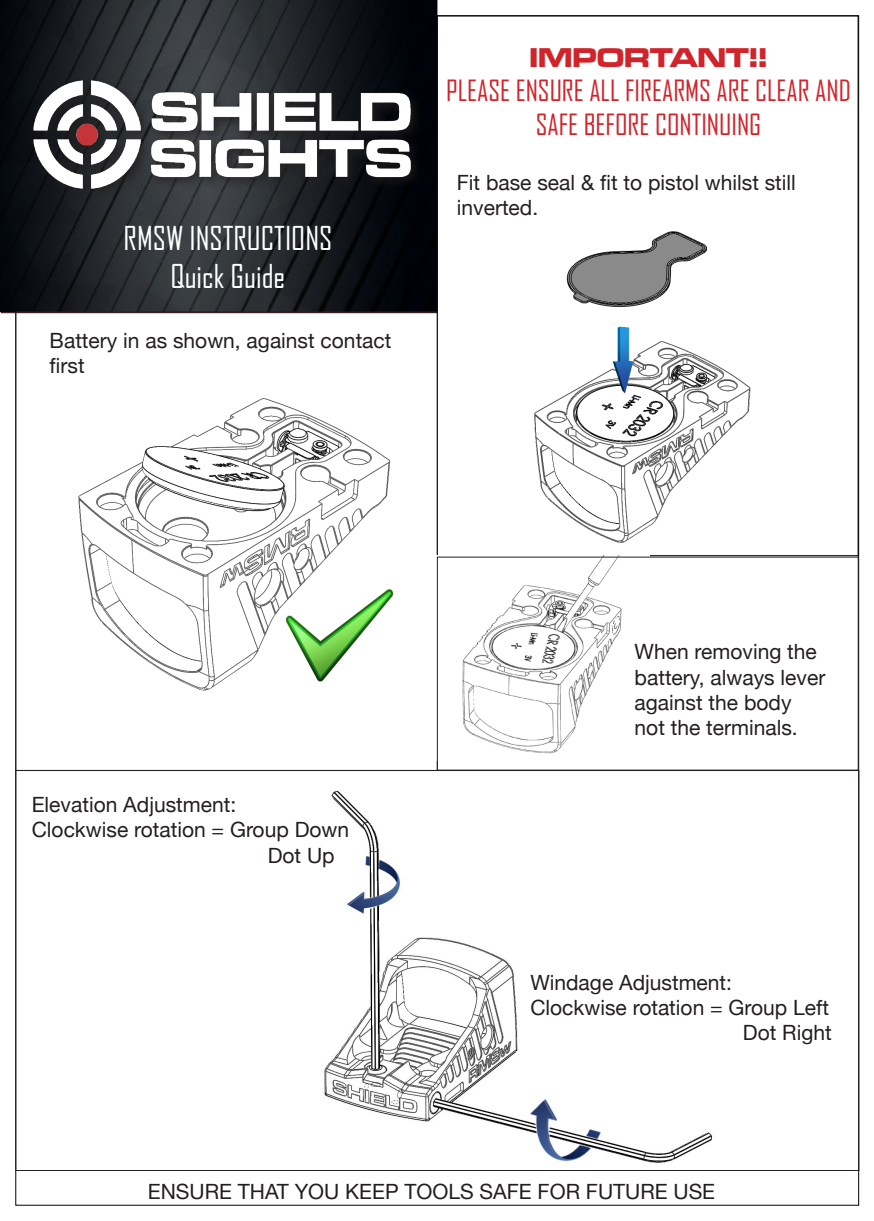
<style>
.page{position:relative;width:874px;height:1221px;background:#fff}
.page>*{position:absolute;margin:0;border:0;box-sizing:border-box;transform-origin:0 0}
.t1{font:31.5px "Agency FB";color:#fff}
.t2{font:28px "Agency FB";color:#d1232a}
.t3{font:28px "Microgramma D Bold Exte";color:#d1232a}
.t4{font:21px/25.2px "Helvetica Neue";color:#231f20}
</style>
<div class="page">
<img style="left:78px;top:398px;width:315px;height:293px">
<img style="left:0;top:0;width:437px;height:312px">
<img style="left:24px;top:72px;width:398px;height:129px">
<img style="left:436px;top:556px;width:213px;height:204px">
<img style="left:534px;top:231px;width:217px;height:312px">
<img style="left:324px;top:790px;width:388px;height:373px">
<p class="t3" style="left:529px;top:39px;width:239px">IMPORTANT!!</p>
<p class="t2" style="left:446px;top:73px;width:406px">PLEASE ENSURE ALL FIREARMS ARE CLEAR AND</p>
<p class="t2" style="left:535px;top:107px;width:227px">SAFE BEFORE CONTINUING</p>
<p class="t1" style="left:123px;top:219px;width:210px">RMSW INSTRUCTIONS</p>
<p class="t1" style="left:170px;top:257px;width:116px">Quick Guide</p>
<p class="t4" style="left:50px;top:327px;width:343px">Battery in as shown, against contact first</p>
<p class="t4" style="left:456px;top:170px;width:340px">Fit base seal &amp; fit to pistol whilst still inverted.</p>
<p class="t4" style="left:32px;top:791px;width:206px">Elevation Adjustment:</p>
<p class="t4" style="left:32px;top:817px;width:319px">Clockwise rotation = Group Down</p>
<p class="t4" style="left:267px;top:842px;width:68px">Dot Up</p>
<p class="t4" style="left:634px;top:639px;width:192px">When removing the battery, always lever</p>
<p class="t4" style="left:634px;top:689px;width:165px">against the body not the terminals.</p>
<p class="t4" style="left:530px;top:969px;width:203px">Windage Adjustment:</p>
<p class="t4" style="left:530px;top:994px;width:303px;text-align:right">Clockwise rotation = Group Left<br>Dot Right</p>
<p class="t4" style="left:148px;top:1178px;width:568px">ENSURE THAT YOU KEEP TOOLS SAFE FOR FUTURE USE</p>
</div>
